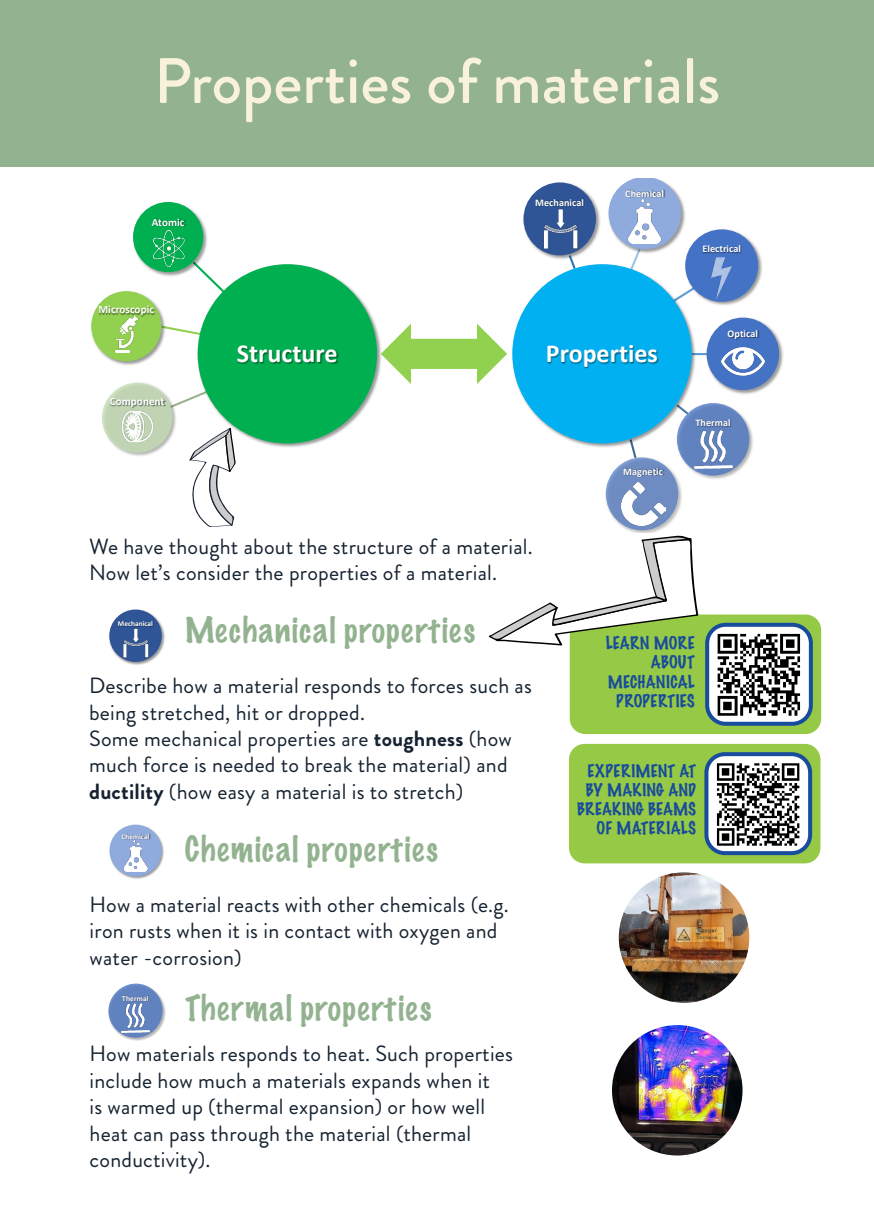
<style>
.page{position:relative;width:874px;height:1225px;background:#fff}
.page>*{position:absolute;margin:0;border:0;box-sizing:border-box;transform-origin:0 0}
.t1{font:500 64px "Brandon Grotesque";color:#f9f2da}
.t2{font:100 32px "Marker Felt";letter-spacing:.04em;color:#93b390}
.t3{font:700 26px "Calibri";color:#fff}
.t4{font:22px/26.4px "Brandon Grotesque";letter-spacing:.01em;color:#162331}
.t5{font:100 16px/19.2px "Marker Felt";letter-spacing:.01em;color:#184c9c;text-align:right}
.t6{font:100 16px "Marker Felt";letter-spacing:.035em;color:#184c9c}
.t7{font:700 11.2px "Calibri";color:#fff}
.t8{font:700 10.2px "Calibri";color:#fff}
.t9{font:700 7.6px "Calibri";letter-spacing:-.005em;color:#fff}
.t10{font:700 7.4px "Calibri";letter-spacing:-.005em;color:#fff}
.t11{font:700 7.2px "Calibri";color:#fff}
.s1{font-weight:700}
</style>
<div class="page">
<div style="left:0;top:0;width:873px;height:166px;background:#93b390"></div>
<svg style="left:383px;top:324px;width:124px;height:60px"></svg>
<img style="left:524px;top:182px;width:76px;height:79px">
<div style="left:523px;top:182px;width:72px;height:73px;background:#2f5597;border-radius:50%"></div>
<img style="left:528px;top:193px;width:63px;height:14px">
<img style="left:542px;top:209px;width:38px;height:43px">
<img style="left:715px;top:229px;width:47px;height:76px">
<div style="left:685px;top:229px;width:72px;height:73px;background:#4472c4;border-radius:50%"></div>
<img style="left:723px;top:239px;width:25px;height:15px">
<img style="left:723px;top:257px;width:20px;height:44px">
<svg style="left:697px;top:353px;width:7px;height:2px"></svg>
<img style="left:704px;top:317px;width:79px;height:77px">
<div style="left:706px;top:318px;width:72px;height:72px;background:#4472c4;border-radius:50%"></div>
<img style="left:720px;top:324px;width:45px;height:15px">
<img style="left:720px;top:339px;width:44px;height:44px">
<img style="left:684px;top:403px;width:69px;height:76px">
<div style="left:676px;top:403px;width:73px;height:72px;background:#4472c4;border-radius:50%;opacity:.75"></div>
<img style="left:697px;top:413px;width:41px;height:23px">
<img style="left:693px;top:430px;width:38px;height:38px">
<svg style="left:632px;top:449px;width:4px;height:6px"></svg>
<img style="left:607px;top:455px;width:77px;height:77px">
<div style="left:605px;top:457px;width:73px;height:73px;background:#4472c4;border-radius:50%;opacity:.65"></div>
<img style="left:616px;top:461px;width:55px;height:24px">
<img style="left:621px;top:482px;width:44px;height:44px">
<svg style="left:608px;top:179px;width:115px;height:125px"></svg>
<img style="left:618px;top:184px;width:54px;height:23px">
<img style="left:622px;top:199px;width:44px;height:44px">
<img style="left:133px;top:202px;width:74px;height:72px">
<div style="left:133px;top:202px;width:70px;height:70px;background:#00b050;border-radius:50%"></div>
<img style="left:145px;top:237px;width:40px;height:35px">
<img style="left:152px;top:211px;width:41px;height:26px">
<img style="left:91px;top:291px;width:68px;height:74px">
<div style="left:91px;top:291px;width:70px;height:70px;background:#92d050;border-radius:50%"></div>
<img style="left:114px;top:325px;width:21px;height:27px">
<img style="left:92px;top:299px;width:67px;height:26px">
<svg style="left:159px;top:259px;width:48px;height:146px"></svg>
<img style="left:102px;top:381px;width:76px;height:75px">
<div style="left:102px;top:383px;width:70px;height:70px;background:#c0d4b3;border-radius:50%"></div>
<img style="left:103px;top:391px;width:70px;height:25px">
<img style="left:120px;top:409px;width:34px;height:34px">
<img style="left:196px;top:262px;width:187px;height:186px">
<div style="left:197px;top:264px;width:180px;height:179px;background:#00b050;border-radius:50%"></div>
<img style="left:237px;top:346px;width:102px;height:18px">
<img style="left:512px;top:262px;width:185px;height:187px">
<div style="left:512px;top:264px;width:179px;height:179px;background:#00b0f0;border-radius:50%"></div>
<img style="left:547px;top:345px;width:112px;height:24px">
<svg style="left:189px;top:428px;width:47px;height:99px"></svg>
<img style="left:618px;top:872px;width:131px;height:130px">
<img style="left:612px;top:1025px;width:130px;height:130px">
<img style="left:108px;top:608px;width:58px;height:58px;border-radius:29px">
<svg style="left:109px;top:609px;width:53px;height:53px"></svg>
<img style="left:113px;top:617px;width:46px;height:17px">
<img style="left:123px;top:627px;width:27px;height:32px">
<img style="left:125px;top:840px;width:39px;height:39px">
<svg style="left:109px;top:824px;width:52px;height:52px"></svg>
<img style="left:117px;top:829px;width:38px;height:17px">
<img style="left:120px;top:840px;width:31px;height:32px">
<img style="left:108px;top:983px;width:58px;height:58px;border-radius:29px">
<svg style="left:108px;top:983px;width:54px;height:54px"></svg>
<img style="left:117px;top:990px;width:37px;height:18px">
<img style="left:121px;top:1003px;width:29px;height:29px">
<div style="left:569px;top:614px;width:251px;height:120px;background:#95c946;border-radius:16px"></div>
<div style="left:706px;top:625px;width:104px;height:99px;background:#fff;border-radius:18px"></div>
<div style="left:704px;top:623px;width:108px;height:103px;border:4px solid #184c9c;border-radius:18px"></div>
<img style="left:717px;top:633px;width:84px;height:83px">
<div style="left:568px;top:744px;width:252px;height:119px;background:#95c946;border-radius:16px"></div>
<div style="left:706px;top:754px;width:103px;height:99px;background:#fff;border-radius:18px"></div>
<div style="left:704px;top:752px;width:107px;height:103px;border:4px solid #184c9c;border-radius:18px"></div>
<svg style="left:489px;top:535px;width:209px;height:110px"></svg>
<img style="left:716px;top:763px;width:84px;height:82px">
<p class="t1" style="left:154px;top:37px;width:567px">Properties of materials</p>
<p class="t7" style="left:152px;top:214px;width:34px">Atomic</p>
<p class="t7" style="left:98px;top:302px;width:57px">Microscopic</p>
<p class="t7" style="left:110px;top:394px;width:56px">Component</p>
<p class="t8" style="left:535px;top:195px;width:50px">Mechanical</p>
<p class="t8" style="left:625px;top:186px;width:40px">Chemical</p>
<p class="t3" style="left:237px;top:335px;width:102px">Structure</p>
<p class="t3" style="left:545px;top:335px;width:113px">Properties</p>
<p class="t8" style="left:623px;top:464px;width:41px">Magnetic</p>
<p class="t4" style="left:89px;top:533px;width:445px">We have thought about the structure of a material.<br>Now let’s consider the properties of a material.</p>
<p class="t8" style="left:702px;top:241px;width:40px">Electrical</p>
<p class="t8" style="left:727px;top:326px;width:32px">Optical</p>
<p class="t8" style="left:695px;top:415px;width:37px">Thermal</p>
<p class="t10" style="left:118px;top:618px;width:37px">Mechanical</p>
<p class="t2" style="left:185px;top:605px;width:292px">Mechanical properties</p>
<p class="t4" style="left:89px;top:673px;width:444px">Describe how a material responds to forces such as being stretched, hit or dropped.</p>
<p class="t4" style="left:89px;top:725px;width:424px">Some mechanical properties are <span class="s1">toughness</span> (how much force is needed to break the material) and <span class="s1">ductility</span> (how easy a material is to stretch)</p>
<p class="t11" style="left:122px;top:831px;width:29px">Chemical</p>
<p class="t2" style="left:185px;top:823px;width:254px">Chemical properties</p>
<p class="t4" style="left:90px;top:891px;width:420px">How a material reacts with other chemicals (e.g. iron rusts when it is in contact with oxygen and water -corrosion)</p>
<p class="t9" style="left:122px;top:992px;width:28px">Thermal</p>
<p class="t2" style="left:185px;top:982px;width:248px">Thermal properties</p>
<p class="t4" style="left:90px;top:1041px;width:424px">How materials responds to heat. Such properties include how much a materials expands when it<br>is warmed up (thermal expansion) or how well heat can pass through the material (thermal conductivity).</p>
<p class="t5" style="left:605px;top:633px;width:90px">LEARN MORE<br>ABOUT<br>MECHANICAL</p>
<p class="t5" style="left:616px;top:691px;width:80px">PROPERTIES</p>
<p class="t5" style="left:576px;top:760px;width:120px">EXPERIMENT AT<br>BY MAKING AND<br>BREAKING BEAMS</p>
<p class="t6" style="left:596px;top:815px;width:101px">OF MATERIALS</p>
</div>
